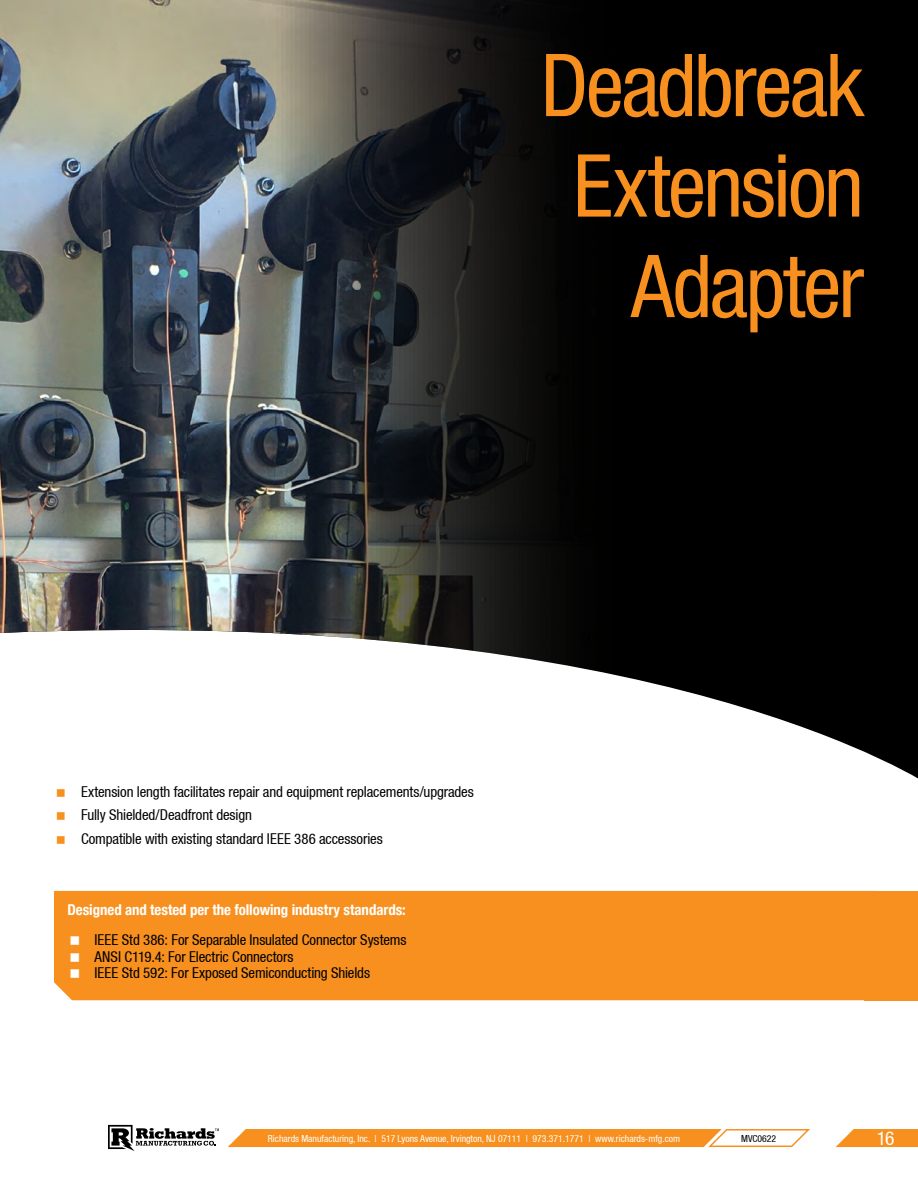
<style>
.page{position:relative;width:918px;height:1188px;background:#fff}
.page>*{position:absolute;margin:0;border:0;box-sizing:border-box;transform-origin:0 0}
.t1{font:condensed 87px/100.5px "Helvetica 57";letter-spacing:-.03em;color:#f7901e;text-align:right}
.t2{font:condensed 19.5px "Helvetica 57";color:#fff}
.t3{font:condensed 15px/23.2px "Helvetica 57";letter-spacing:-.005em;color:#000}
.t4{font:700 condensed 15px "Helvetica 77";letter-spacing:-.005em;color:#fff}
.t5{font:condensed 9.75px "Helvetica 57";letter-spacing:-.005em;color:#fff}
.t6{font:condensed 9.75px "Helvetica 57";letter-spacing:-.005em;color:#000}
</style>
<div class="page">
<svg style="left:228px;top:1129px;width:582px;height:18px;background:#f8a140"></svg>
<svg style="left:108px;top:1125px;width:111px;height:26px"></svg>
<svg style="left:836px;top:1129px;width:82px;height:18px"></svg>
<div style="left:895px;top:0;width:23px;height:779px;background:#000"></div>
<img style="left:0;top:0;width:895px;height:766px">
<div style="left:864px;top:891px;width:54px;height:109px;background:#f7901e"></div>
<div style="left:54px;top:891px;width:810px;height:109px;background:#f7901e"></div>
<svg style="left:71px;top:936px;width:8px;height:9px"></svg>
<svg style="left:71px;top:953px;width:8px;height:8px"></svg>
<svg style="left:71px;top:969px;width:8px;height:9px"></svg>
<h1 class="t1" style="left:540px;top:35px;width:325px">Deadbreak<br>Extension<br>Adapter</h1>
<p class="t3" style="left:81px;top:780px;width:394px">Extension length facilitates repair and equipment replacements/upgrades<br>Fully Shielded/Deadfront design<br>Compatible with existing standard IEEE 386 accessories</p>
<p class="t4" style="left:68px;top:901px;width:340px">Designed and tested per the following industry standards:</p>
<p class="t3" style="left:94px;top:932px;width:313px;line-height:16.5px">IEEE Std 386: For Separable Insulated Connector Systems<br>ANSI C119.4: For Electric Connectors<br>IEEE Std 592: For Exposed Semiconducting Shields</p>
<p class="t5" style="left:268px;top:1132px;width:414px">Richards Manufacturing, Inc. | 517 Lyons Avenue, Irvington, NJ 07111 | 973.371.1771 | www.richards-mfg.com</p>
<p class="t6" style="left:741px;top:1132px;width:36px">MVC0622</p>
<h2 class="t2" style="left:877px;top:1127px;width:19px">16</h2>
</div>
